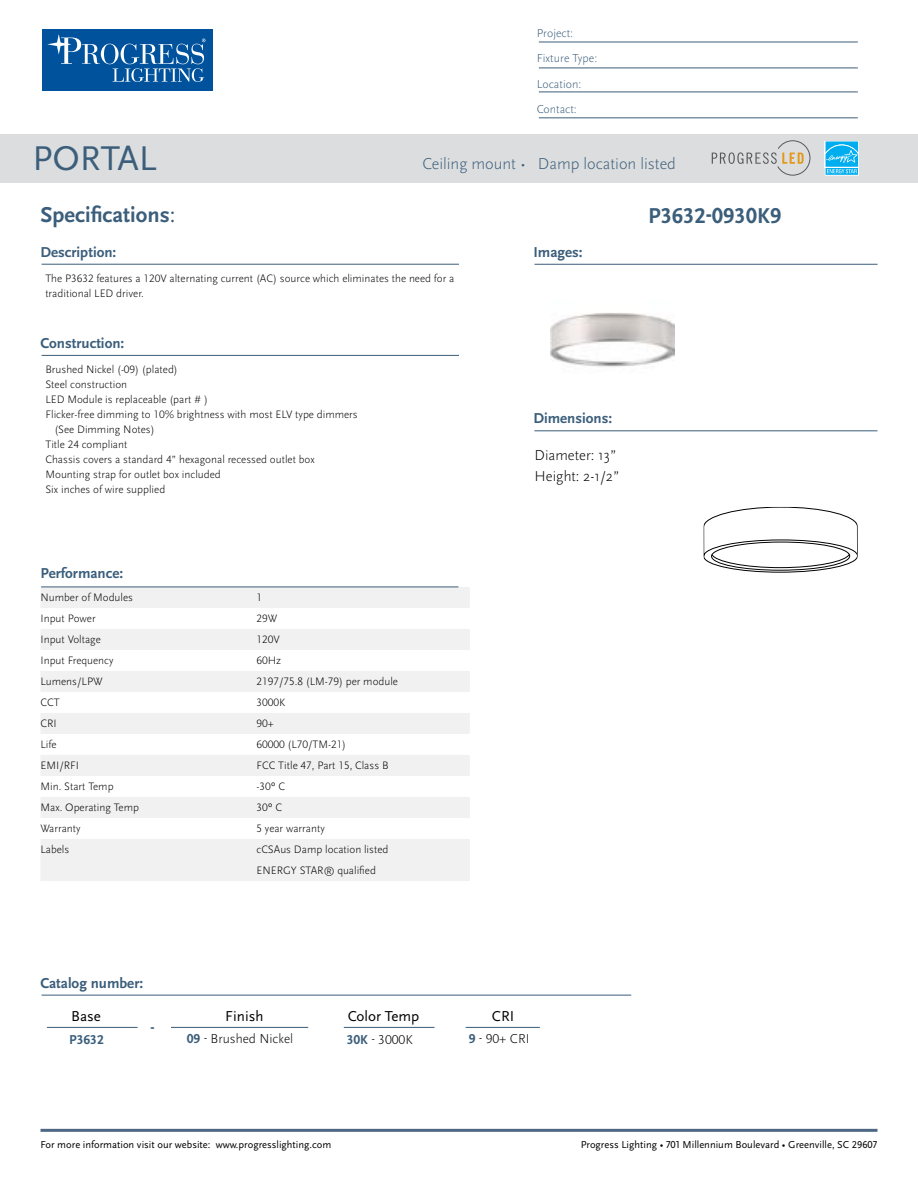
<style>
.page{position:relative;width:918px;height:1188px;background:#fff}
.page>*{position:absolute;margin:0;border:0;box-sizing:border-box;transform-origin:0 0}
.t1{font:35.85px "Scala Sans Pro";color:#3b5e7b}
.t2{font:700 22.5px "Scala Sans Pro";color:#3b5e7b}
.t3{font:300 16.5px "Scala Sans Pro";color:#3b5e7b}
.t4{font:700 15px "Scala Sans Pro";color:#3b5e7b}
.t5{font:300 15px/21px "Scala Sans Pro";color:#000}
.t6{font:15px "Scala Sans Pro";color:#000}
.t7{font:300 13.5px "Scala Sans Pro";color:#000}
.t8{font:700 13.5px "Scala Sans Pro";color:#3b5e7b}
.t9{font:300 12px/25.5px "Scala Sans Pro";color:#3b5e7b}
.t10{font:300 11.25px/15px "Scala Sans Pro";color:#000}
.t11{font:10.5px "Scala Sans Pro";color:#000}
.s1{font-weight:400}
.s2{font-weight:700;color:#3b5e7b}
</style>
<div class="page">
<div style="left:42px;top:30px;width:170px;height:61px;background:#00529c"></div>
<svg style="left:101px;top:44px;width:18px;height:20px"></svg>
<div style="left:104px;top:44px;width:11px;height:20px;background:#00529c;border-radius:50%"></div>
<svg style="left:47px;top:34px;width:53px;height:30px"></svg>
<svg style="left:113px;top:39px;width:93px;height:43px"></svg>
<hr style="left:40px;top:1129px;width:838px;height:3px;background:#4c6884">
<hr style="left:539px;top:42px;width:319px;height:1px;background:#3b5e7b">
<hr style="left:539px;top:68px;width:319px;height:1px;background:#3b5e7b">
<hr style="left:539px;top:92px;width:319px;height:1px;background:#3b5e7b">
<hr style="left:539px;top:118px;width:319px;height:1px;background:#3b5e7b">
<img style="left:550px;top:313px;width:124px;height:54px">
<svg style="left:704px;top:507px;width:154px;height:66px"></svg>
<hr style="left:534px;top:264px;width:344px;height:1px;background:#3b5e7b">
<hr style="left:42px;top:264px;width:417px;height:1px;background:#3b5e7b">
<hr style="left:42px;top:995px;width:589px;height:1px;background:#3b5e7b">
<hr style="left:42px;top:355px;width:417px;height:1px;background:#3b5e7b">
<div style="left:0;top:134px;width:918px;height:49px;background:#dcddde"></div>
<svg style="left:825px;top:141px;width:34px;height:35px"></svg>
<svg style="left:712px;top:141px;width:98px;height:34px"></svg>
<hr style="left:534px;top:431px;width:343px;height:1px;background:#3b5e7b">
<div style="left:40px;top:587px;width:430px;height:21px;background:#f1f1f2"></div>
<div style="left:40px;top:629px;width:430px;height:21px;background:#f1f1f2"></div>
<div style="left:40px;top:671px;width:430px;height:21px;background:#f1f1f2"></div>
<div style="left:40px;top:713px;width:430px;height:21px;background:#f1f1f2"></div>
<div style="left:40px;top:755px;width:430px;height:21px;background:#f1f1f2"></div>
<div style="left:40px;top:797px;width:430px;height:21px;background:#f1f1f2"></div>
<div style="left:40px;top:839px;width:430px;height:21px;background:#f1f1f2"></div>
<div style="left:40px;top:860px;width:430px;height:21px;background:#f1f1f2"></div>
<hr style="left:41px;top:587px;width:417px;height:1px;background:#3b5e7b">
<hr style="left:171px;top:1027px;width:137px;height:1px;background:#3b5e7b">
<hr style="left:47px;top:1027px;width:91px;height:1px;background:#3b5e7b">
<hr style="left:344px;top:1027px;width:91px;height:1px;background:#3b5e7b">
<hr style="left:466px;top:1027px;width:74px;height:1px;background:#3b5e7b">
<p class="t9" style="left:537px;top:20px;width:62px">Project:<br>Fixture Type:<br>Location:<br>Contact:</p>
<h1 class="t1" style="left:32px;top:137px;width:126px">PORTAL</h1>
<h3 class="t3" style="left:423px;top:154px;width:255px">Ceiling mount • Damp location listed</h3>
<h2 class="t2" style="left:40px;top:202px;width:136px">Specifications<span class="s1">:</span></h2>
<h3 class="t4" style="left:40px;top:243px;width:77px">Description:</h3>
<p class="t10" style="left:45px;top:271px;width:411px">The P3632 features a 120V alternating current (AC) source which eliminates the need for a traditional LED driver.</p>
<h3 class="t4" style="left:40px;top:334px;width:85px">Construction:</h3>
<p class="t10" style="left:45px;top:362px;width:134px">Brushed Nickel (-09) (plated)</p>
<p class="t10" style="left:45px;top:377px;width:83px">Steel construction</p>
<p class="t10" style="left:45px;top:392px;width:164px">LED Module is replaceable (part # )</p>
<p class="t10" style="left:45px;top:407px;width:314px">Flicker-free dimming to 10% brightness with most ELV type dimmers</p>
<p class="t10" style="left:54px;top:422px;width:102px">(See Dimming Notes)</p>
<p class="t10" style="left:45px;top:437px;width:84px">Title 24 compliant</p>
<p class="t10" style="left:45px;top:452px;width:271px">Chassis covers a standard 4” hexagonal recessed outlet box</p>
<p class="t10" style="left:45px;top:467px;width:177px">Mounting strap for outlet box included</p>
<p class="t10" style="left:45px;top:482px;width:121px">Six inches of wire supplied</p>
<h3 class="t4" style="left:40px;top:564px;width:84px">Performance:</h3>
<p class="t10" style="left:40px;top:590px;width:94px">Number of Modules</p>
<p class="t10" style="left:256px;top:590px;width:7px">1</p>
<p class="t10" style="left:40px;top:611px;width:57px">Input Power</p>
<p class="t10" style="left:256px;top:611px;width:22px">29W</p>
<p class="t10" style="left:40px;top:632px;width:62px">Input Voltage</p>
<p class="t10" style="left:256px;top:632px;width:25px">120V</p>
<p class="t10" style="left:40px;top:653px;width:74px">Input Frequency</p>
<p class="t10" style="left:256px;top:653px;width:26px">60Hz</p>
<p class="t10" style="left:40px;top:674px;width:64px">Lumens/LPW</p>
<p class="t10" style="left:256px;top:674px;width:143px">2197/75.8 (LM-79) per module</p>
<p class="t10" style="left:40px;top:695px;width:21px">CCT</p>
<p class="t10" style="left:256px;top:695px;width:30px">3000K</p>
<p class="t10" style="left:40px;top:716px;width:18px">CRI</p>
<p class="t10" style="left:256px;top:716px;width:19px">90+</p>
<p class="t10" style="left:40px;top:737px;width:18px">Life</p>
<p class="t10" style="left:256px;top:737px;width:91px">60000 (L70/TM-21)</p>
<p class="t10" style="left:40px;top:758px;width:40px">EMI/RFI</p>
<p class="t10" style="left:256px;top:758px;width:134px">FCC Title 47, Part 15, Class B</p>
<p class="t10" style="left:40px;top:779px;width:75px">Min. Start Temp</p>
<p class="t10" style="left:256px;top:779px;width:30px">-30º C</p>
<p class="t10" style="left:40px;top:800px;width:100px">Max. Operating Temp</p>
<p class="t10" style="left:256px;top:800px;width:27px">30º C</p>
<p class="t10" style="left:40px;top:821px;width:42px">Warranty</p>
<p class="t10" style="left:256px;top:821px;width:70px">5 year warranty</p>
<p class="t10" style="left:40px;top:842px;width:30px">Labels</p>
<p class="t10" style="left:256px;top:839px;width:133px;line-height:21px">cCSAus Damp location listed<br>ENERGY STAR® qualified</p>
<h3 class="t4" style="left:533px;top:243px;width:51px">Images:</h3>
<h2 class="t2" style="left:648px;top:202px;width:135px">P3632-0930K9</h2>
<h3 class="t4" style="left:533px;top:410px;width:80px">Dimensions:</h3>
<h3 class="t5" style="left:535px;top:445px;width:86px">Diameter: 13”<br>Height: 2-1/2”</h3>
<h3 class="t4" style="left:40px;top:974px;width:104px">Catalog number:</h3>
<h3 class="t6" style="left:71px;top:1007px;width:31px">Base</h3>
<h3 class="t6" style="left:225px;top:1007px;width:40px">Finish</h3>
<p class="t8" style="left:69px;top:1031px;width:36px">P3632</p>
<p class="t7" style="left:187px;top:1031px;width:108px"><span class="s2">09</span> - Brushed Nickel</p>
<h3 class="t4" style="left:150px;top:1019px;width:6px">-</h3>
<h3 class="t6" style="left:348px;top:1007px;width:73px">Color Temp</h3>
<h3 class="t6" style="left:492px;top:1007px;width:24px">CRI</h3>
<p class="t7" style="left:347px;top:1032px;width:68px"><span class="s2">30K</span> - 3000K</p>
<p class="t7" style="left:469px;top:1031px;width:63px"><span class="s2">9</span> - 90+ CRI</p>
<p class="t11" style="left:40px;top:1139px;width:292px">For more information visit our website: www.progresslighting.com</p>
<p class="t11" style="left:581px;top:1138px;width:298px">Progress Lighting • 701 Millennium Boulevard • Greenville, SC 29607</p>
</div>
